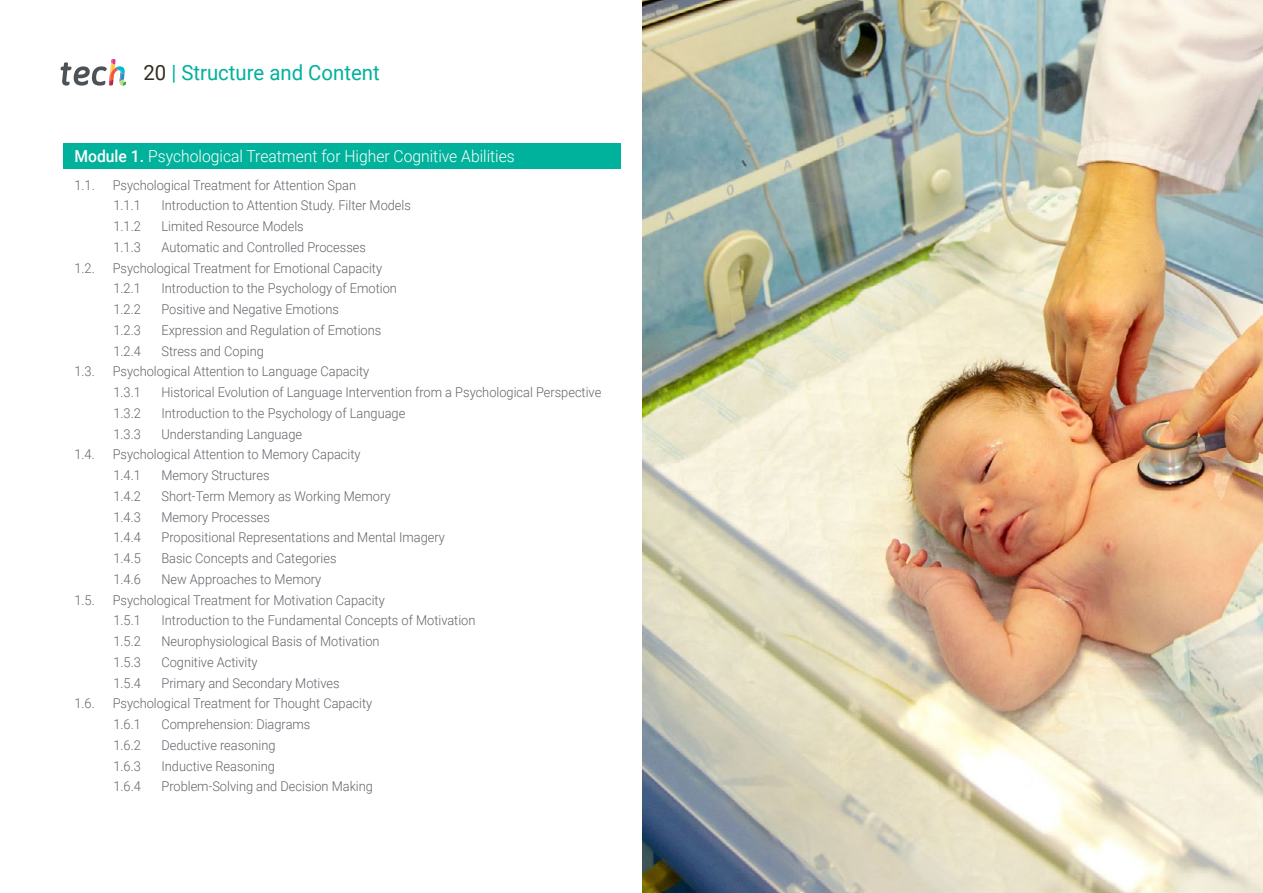
<style>
.page{position:relative;width:1263px;height:893px;background:#fff}
.page>*{position:absolute;margin:0;border:0;box-sizing:border-box;transform-origin:0 0}
.t1{font:21px "Roboto";color:#00b19b}
.t2{font:300 16.5px "Roboto";color:#fff;scale:.95 1}
.t3{font:300 13.5px/20.7px "Roboto";color:#61646a;scale:.95 1}
.s1{color:#312e20}
.s2{font-weight:500}
</style>
<div class="page">
<div style="left:63px;top:144px;width:558px;height:25px;background:#00b19b"></div>
<img style="left:642px;top:0;width:621px;height:893px">
<svg style="left:61px;top:59px;width:65px;height:27px"></svg>
<h1 class="t1" style="left:144px;top:57px;width:238px"><span class="s1">20</span> | Structure and Content</h1>
<p class="t2" style="left:74px;top:145px;width:465px"><span class="s2">Module 1.</span> Psychological Treatment for Higher Cognitive Abilities</p>
<p class="t3" style="left:74px;top:174px;width:23px">1.1.</p>
<p class="t3" style="left:113px;top:174px;width:258px">Psychological Treatment for Attention Span<br>1.1.1</p>
<p class="t3" style="left:161px;top:195px;width:264px">Introduction to Attention Study. Filter Models</p>
<p class="t3" style="left:113px;top:215px;width:30px">1.1.2</p>
<p class="t3" style="left:161px;top:215px;width:151px">Limited Resource Models</p>
<p class="t3" style="left:113px;top:236px;width:30px">1.1.3</p>
<p class="t3" style="left:161px;top:236px;width:217px">Automatic and Controlled Processes</p>
<p class="t3" style="left:74px;top:257px;width:23px">1.2.</p>
<p class="t3" style="left:113px;top:257px;width:285px">Psychological Treatment for Emotional Capacity<br>1.2.1</p>
<p class="t3" style="left:161px;top:278px;width:249px">Introduction to the Psychology of Emotion</p>
<p class="t3" style="left:113px;top:298px;width:30px">1.2.2</p>
<p class="t3" style="left:161px;top:298px;width:188px">Positive and Negative Emotions</p>
<p class="t3" style="left:113px;top:319px;width:30px">1.2.3</p>
<p class="t3" style="left:161px;top:319px;width:233px">Expression and Regulation of Emotions</p>
<p class="t3" style="left:113px;top:340px;width:30px">1.2.4</p>
<p class="t3" style="left:161px;top:340px;width:109px">Stress and Coping</p>
<p class="t3" style="left:74px;top:361px;width:23px">1.3.</p>
<p class="t3" style="left:113px;top:361px;width:272px">Psychological Attention to Language Capacity<br>1.3.1</p>
<p class="t3" style="left:161px;top:381px;width:465px">Historical Evolution of Language Intervention from a Psychological Perspective</p>
<p class="t3" style="left:113px;top:402px;width:30px">1.3.2</p>
<p class="t3" style="left:161px;top:402px;width:258px">Introduction to the Psychology of Language</p>
<p class="t3" style="left:113px;top:423px;width:30px">1.3.3</p>
<p class="t3" style="left:161px;top:423px;width:150px">Understanding Language</p>
<p class="t3" style="left:74px;top:444px;width:23px">1.4.</p>
<p class="t3" style="left:113px;top:444px;width:262px">Psychological Attention to Memory Capacity<br>1.4.1</p>
<p class="t3" style="left:161px;top:464px;width:115px">Memory Structures</p>
<p class="t3" style="left:113px;top:485px;width:30px">1.4.2</p>
<p class="t3" style="left:161px;top:485px;width:243px">Short-Term Memory as Working Memory</p>
<p class="t3" style="left:113px;top:506px;width:30px">1.4.3</p>
<p class="t3" style="left:161px;top:506px;width:116px">Memory Processes</p>
<p class="t3" style="left:113px;top:527px;width:30px">1.4.4</p>
<p class="t3" style="left:161px;top:527px;width:300px">Propositional Representations and Mental Imagery</p>
<p class="t3" style="left:113px;top:547px;width:30px">1.4.5</p>
<p class="t3" style="left:161px;top:547px;width:186px">Basic Concepts and Categories</p>
<p class="t3" style="left:113px;top:568px;width:30px">1.4.6</p>
<p class="t3" style="left:161px;top:568px;width:170px">New Approaches to Memory</p>
<p class="t3" style="left:74px;top:589px;width:23px">1.5.</p>
<p class="t3" style="left:113px;top:589px;width:288px">Psychological Treatment for Motivation Capacity<br>1.5.1</p>
<p class="t3" style="left:161px;top:610px;width:332px">Introduction to the Fundamental Concepts of Motivation</p>
<p class="t3" style="left:113px;top:630px;width:30px">1.5.2</p>
<p class="t3" style="left:161px;top:630px;width:231px">Neurophysiological Basis of Motivation</p>
<p class="t3" style="left:113px;top:651px;width:30px">1.5.3</p>
<p class="t3" style="left:161px;top:651px;width:103px">Cognitive Activity</p>
<p class="t3" style="left:113px;top:672px;width:30px">1.5.4</p>
<p class="t3" style="left:161px;top:672px;width:189px">Primary and Secondary Motives</p>
<p class="t3" style="left:74px;top:693px;width:23px">1.6.</p>
<p class="t3" style="left:113px;top:693px;width:275px">Psychological Treatment for Thought Capacity<br>1.6.1</p>
<p class="t3" style="left:161px;top:713px;width:158px">Comprehension: Diagrams</p>
<p class="t3" style="left:113px;top:734px;width:30px">1.6.2</p>
<p class="t3" style="left:161px;top:734px;width:122px">Deductive reasoning</p>
<p class="t3" style="left:113px;top:755px;width:30px">1.6.3</p>
<p class="t3" style="left:161px;top:755px;width:121px">Inductive Reasoning</p>
<p class="t3" style="left:113px;top:776px;width:30px">1.6.4</p>
<p class="t3" style="left:161px;top:776px;width:224px">Problem-Solving and Decision Making</p>
</div>
